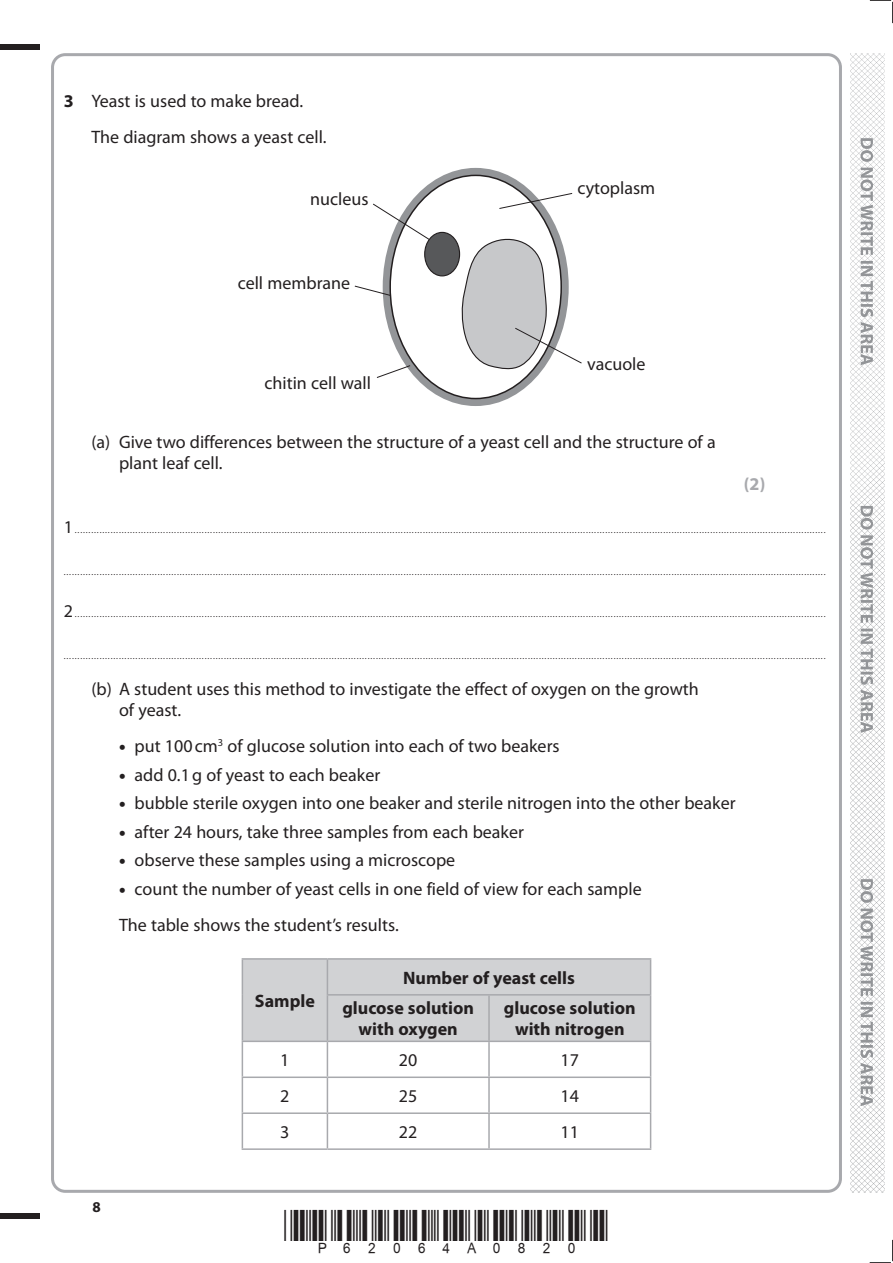
<style>
.page{position:relative;width:893px;height:1263px;background:#fff}
.page>*{position:absolute;margin:0;border:0;box-sizing:border-box;transform-origin:0 0}
.t1{font:18px/36px "Myriad Pro";color:#231f20}
.t2{font:700 18px/30.8px "Myriad Pro";color:#231f20}
.t3{font:700 18px "Myriad Pro";color:#a8a9ad}
.t4{font:700 15px "Myriad Pro";color:#231f20}
.t5{font:9px "Myriad Pro";color:#231f20}
.s1{font-weight:700}
.s2{font-size:18px}
.s3{font-weight:900}
</style>
<div class="page">
<div style="left:0;top:44px;width:40px;height:5px;background:#231f20"></div>
<div style="left:0;top:1214px;width:40px;height:5px;background:#231f20"></div>
<svg style="left:870px;top:0;width:23px;height:23px"></svg>
<svg style="left:870px;top:1240px;width:23px;height:23px"></svg>
<img style="left:850px;top:53px;width:34px;height:1140px">
<svg style="left:860px;top:138px;width:13px;height:968px"></svg>
<svg style="left:354px;top:168px;width:228px;height:238px"></svg>
<div style="left:243px;top:960px;width:407px;height:80px;background:#d1d2d4"></div>
<hr style="left:242px;top:958px;width:85px;height:2px;background:#a8a9ad">
<hr style="left:242px;top:960px;width:1px;height:35px;background:#a8a9ad">
<hr style="left:327px;top:958px;width:162px;height:2px;background:#a8a9ad">
<hr style="left:327px;top:960px;width:1px;height:34px;background:#a8a9ad">
<hr style="left:489px;top:958px;width:162px;height:2px;background:#a8a9ad">
<hr style="left:650px;top:960px;width:1px;height:34px;background:#a8a9ad">
<hr style="left:242px;top:995px;width:1px;height:45px;background:#a8a9ad">
<hr style="left:327px;top:994px;width:162px;height:1px;background:#a8a9ad">
<hr style="left:327px;top:995px;width:1px;height:45px;background:#a8a9ad">
<hr style="left:489px;top:994px;width:162px;height:1px;background:#a8a9ad">
<hr style="left:488px;top:995px;width:2px;height:45px;background:#a8a9ad">
<hr style="left:650px;top:995px;width:1px;height:45px;background:#a8a9ad">
<hr style="left:242px;top:1040px;width:85px;height:2px;background:#a8a9ad">
<hr style="left:242px;top:1042px;width:1px;height:34px;background:#a8a9ad">
<hr style="left:327px;top:1040px;width:162px;height:2px;background:#a8a9ad">
<hr style="left:327px;top:1042px;width:1px;height:34px;background:#a8a9ad">
<hr style="left:489px;top:1040px;width:162px;height:2px;background:#a8a9ad">
<hr style="left:488px;top:1042px;width:2px;height:34px;background:#a8a9ad">
<hr style="left:650px;top:1042px;width:1px;height:34px;background:#a8a9ad">
<hr style="left:242px;top:1076px;width:85px;height:2px;background:#a8a9ad">
<hr style="left:242px;top:1078px;width:1px;height:34px;background:#a8a9ad">
<hr style="left:327px;top:1076px;width:162px;height:2px;background:#a8a9ad">
<hr style="left:327px;top:1078px;width:1px;height:34px;background:#a8a9ad">
<hr style="left:489px;top:1076px;width:162px;height:2px;background:#a8a9ad">
<hr style="left:488px;top:1078px;width:2px;height:34px;background:#a8a9ad">
<hr style="left:650px;top:1078px;width:1px;height:34px;background:#a8a9ad">
<hr style="left:242px;top:1112px;width:85px;height:2px;background:#a8a9ad">
<hr style="left:242px;top:1114px;width:1px;height:34px;background:#a8a9ad">
<hr style="left:327px;top:1112px;width:162px;height:2px;background:#a8a9ad">
<hr style="left:327px;top:1114px;width:1px;height:34px;background:#a8a9ad">
<hr style="left:489px;top:1112px;width:162px;height:2px;background:#a8a9ad">
<hr style="left:488px;top:1114px;width:2px;height:34px;background:#a8a9ad">
<hr style="left:650px;top:1114px;width:1px;height:34px;background:#a8a9ad">
<hr style="left:242px;top:1148px;width:85px;height:2px;background:#a8a9ad">
<hr style="left:327px;top:1148px;width:162px;height:2px;background:#a8a9ad">
<hr style="left:489px;top:1148px;width:162px;height:2px;background:#a8a9ad">
<h1 class="t1" style="left:91px;top:83px;width:237px;text-indent:-28px"><span class="s1">3</span> Yeast is used to make bread.<br>The diagram shows a yeast cell.</h1>
<h1 class="t1" style="left:310px;top:181px;width:60px">nucleus</h1>
<h1 class="t1" style="left:238px;top:265px;width:114px">cell membrane</h1>
<h1 class="t1" style="left:264px;top:365px;width:108px">chitin cell wall</h1>
<h1 class="t1" style="left:577px;top:170px;width:79px">cytoplasm</h1>
<h1 class="t1" style="left:587px;top:346px;width:60px">vacuole</h1>
<h1 class="t1" style="left:119px;top:432px;width:598px;line-height:21px;text-indent:-28px">(a) Give two differences between the structure of a yeast cell and the structure of a plant leaf cell.</h1>
<h1 class="t3" style="left:744px;top:473px;width:23px">(2)</h1>
<p class="t5" style="left:64px;top:524px;width:763px"><span class="s2">1</span>................................................................................................................................................................................................................................................................................</p>
<p class="t5" style="left:64px;top:566px;width:763px">....................................................................................................................................................................................................................................................................................</p>
<p class="t5" style="left:64px;top:609px;width:763px"><span class="s2">2</span>................................................................................................................................................................................................................................................................................</p>
<p class="t5" style="left:64px;top:651px;width:763px">....................................................................................................................................................................................................................................................................................</p>
<h1 class="t1" style="left:119px;top:679px;width:581px;line-height:21px;text-indent:-28px">(b) A student uses this method to investigate the effect of oxygen on the growth of yeast.</h1>
<h1 class="t1" style="left:119px;top:728px;width:442px"><span class="s3">•</span> put 100cm<sup>3</sup> of glucose solution into each of two beakers</h1>
<h1 class="t1" style="left:119px;top:756px;width:263px"><span class="s3">•</span> add 0.1g of yeast to each beaker</h1>
<h1 class="t1" style="left:119px;top:785px;width:618px"><span class="s3">•</span> bubble sterile oxygen into one beaker and sterile nitrogen into the other beaker</h1>
<h1 class="t1" style="left:119px;top:813px;width:406px"><span class="s3">•</span> after 24 hours, take three samples from each beaker</h1>
<h1 class="t1" style="left:119px;top:842px;width:338px"><span class="s3">•</span> observe these samples using a microscope</h1>
<h1 class="t1" style="left:119px;top:870px;width:524px"><span class="s3">•</span> count the number of yeast cells in one field of view for each sample<br>The table shows the student’s results.</h1>
<h1 class="t2" style="left:255px;top:985px;width:62px">Sample</h1>
<h1 class="t2" style="left:342px;top:961px;width:234px;text-indent:61px">Number of yeast cells glucose solution</h1>
<h1 class="t2" style="left:359px;top:1013px;width:101px">with oxygen</h1>
<h1 class="t2" style="left:504px;top:997px;width:133px;line-height:21px;text-align:center">glucose solution with nitrogen</h1>
<h2 class="t4" style="left:92px;top:1197px;width:10px">8</h2>
<h1 class="t1" style="left:280px;top:1042px;width:11px">1</h1>
<h1 class="t1" style="left:399px;top:1042px;width:20px">20</h1>
<h1 class="t1" style="left:561px;top:1042px;width:20px">17</h1>
<h1 class="t1" style="left:280px;top:1078px;width:11px">2</h1>
<h1 class="t1" style="left:399px;top:1078px;width:20px">25</h1>
<h1 class="t1" style="left:561px;top:1078px;width:20px">14</h1>
<h1 class="t1" style="left:280px;top:1113px;width:11px">3</h1>
<h1 class="t1" style="left:399px;top:1113px;width:20px">22</h1>
<h1 class="t1" style="left:561px;top:1113px;width:20px">11</h1>
</div>
